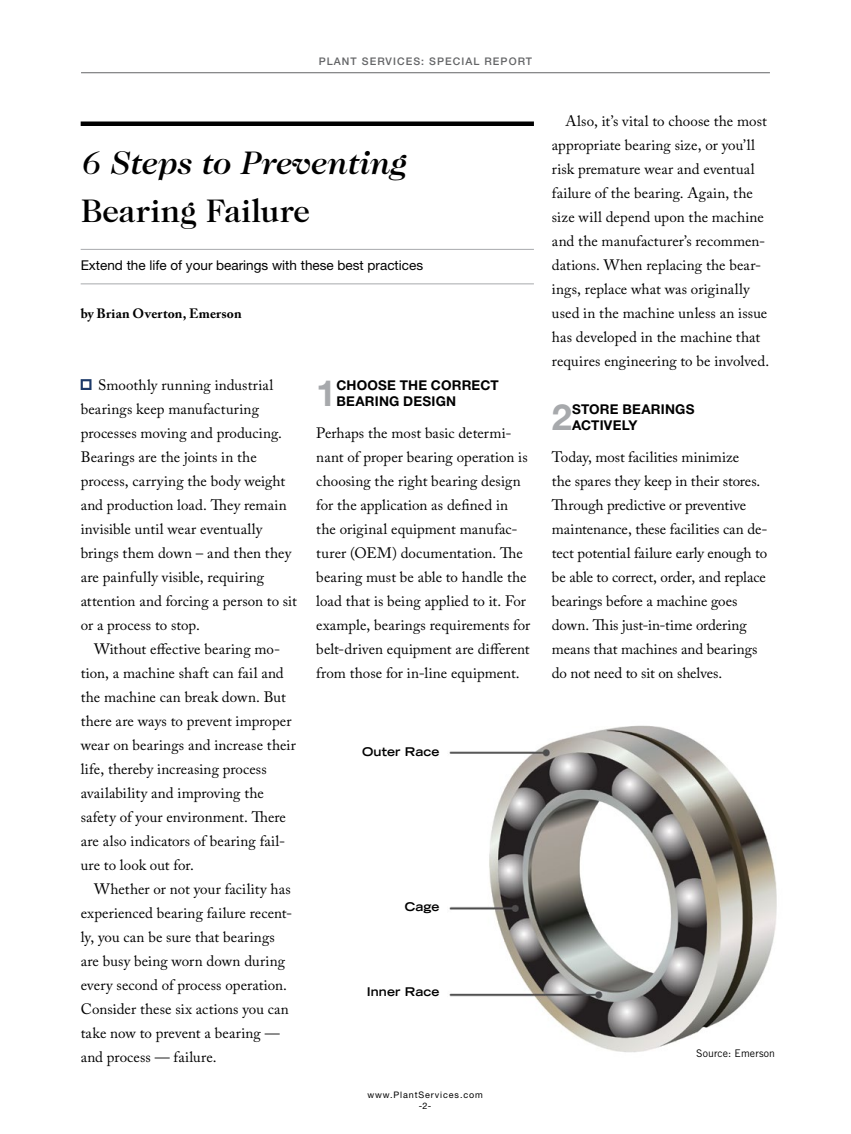
<style>
.page{position:relative;width:851px;height:1134px;background:#fff}
.page>*{position:absolute;margin:0;border:0;box-sizing:border-box;transform-origin:0 0}
.t1{font:700 36.15px "Helvetica Neue LT Std";color:#a7a9ac}
.t2{font:italic 500 33px "Caslon 224 Std";color:#000}
.t3{font:500 33px "Caslon 224 Std";letter-spacing:.005em;color:#000}
.t4{font:15px/24px "Adobe Caslon Pro";letter-spacing:.005em;color:#000}
.t5{font:700 13.5px/16.2px "Helvetica Neue LT Std";letter-spacing:.015em;color:#000}
.t6{font:13.5px "Helvetica Neue LT Std";color:#000}
.t7{font:700 13.5px "Adobe Caslon Pro";letter-spacing:.015em;color:#000}
.t8{font:700 expanded 12px "Trade Gothic LT Std";letter-spacing:.005em;color:#000}
.t9{font:500 10.5px "Helvetica Neue LT Std";letter-spacing:.1em;color:#636466}
.t10{font:10.5px "Trade Gothic LT Std";letter-spacing:.005em;color:#000}
.t11{font:9px/10.8px "Helvetica Neue LT Std";letter-spacing:.1em;color:#000;text-align:center}
</style>
<div class="page">
<svg style="left:81px;top:379px;width:10px;height:11px"></svg>
<hr style="left:81px;top:72px;width:689px;height:1px;background:#636466">
<hr style="left:81px;top:122px;width:453px;height:4px;background:#000">
<hr style="left:81px;top:249px;width:453px;height:1px;background:#a7a9ac">
<hr style="left:81px;top:284px;width:453px;height:1px;background:#a7a9ac">
<img style="left:449px;top:725px;width:328px;height:328px">
<p class="t9" style="left:319px;top:55px;width:215px">PLANT SERVICES: SPECIAL REPORT</p>
<h2 class="t2" style="left:81px;top:144px;width:326px">6 Steps to Preventing</h2>
<h2 class="t3" style="left:81px;top:192px;width:231px">Bearing Failure</h2>
<p class="t6" style="left:81px;top:257px;width:344px">Extend the life of your bearings with these best practices</p>
<p class="t7" style="left:81px;top:305px;width:162px">by Brian Overton, Emerson</p>
<p class="t4" style="left:81px;top:373px;width:218px;text-indent:18px">Smoothly running industrial bearings keep manufacturing processes moving and producing.<br>Bearings are the joints in the process, carrying the body weight and production load. They remain invisible until wear eventually brings them down – and then they are painfully visible, requiring attention and forcing a person to sit or a process to stop.</p>
<p class="t4" style="left:81px;top:637px;width:217px;text-indent:13px">Without effective bearing mo&shy;tion, a machine shaft can fail and the machine can break down. But there are ways to prevent improper wear on bearings and increase their life, thereby increasing process availability and improving the safety of your environment. There are also indicators of bearing fail&shy;ure to look out for.</p>
<p class="t4" style="left:81px;top:877px;width:213px;text-indent:14px">Whether or not your facility has experienced bearing failure recent&shy;ly, you can be sure that bearings are busy being worn down during every second of process operation.<br>Consider these six actions you can take now to prevent a bearing — and process — failure.</p>
<h1 class="t1" style="left:316px;top:371px;width:22px">1</h1>
<p class="t5" style="left:336px;top:377px;width:164px">CHOOSE THE CORRECT<br>BEARING DESIGN</p>
<p class="t4" style="left:316px;top:421px;width:215px">Perhaps the most basic determi&shy;nant of proper bearing operation is choosing the right bearing design for the application as defined in the original equipment manufac&shy;turer (OEM) documentation. The bearing must be able to handle the load that is being applied to it. For example, bearings requirements for belt-driven equipment are different from those for in-line equipment.</p>
<p class="t8" style="left:362px;top:744px;width:79px">Outer Race</p>
<p class="t8" style="left:405px;top:899px;width:36px">Cage</p>
<p class="t8" style="left:367px;top:984px;width:74px">Inner Race</p>
<p class="t11" style="left:367px;top:1089px;width:117px">www.PlantServices.com -2-</p>
<p class="t4" style="left:552px;top:109px;width:219px;text-indent:14px">Also, it’s vital to choose the most appropriate bearing size, or you’ll risk premature wear and eventual failure of the bearing. Again, the size will depend upon the machine and the manufacturer’s recommen&shy;dations. When replacing the bear&shy;ings, replace what was originally used in the machine unless an issue has developed in the machine that requires engineering to be involved.</p>
<h1 class="t1" style="left:552px;top:395px;width:22px">2</h1>
<p class="t5" style="left:572px;top:401px;width:124px">STORE BEARINGS<br>ACTIVELY</p>
<p class="t4" style="left:552px;top:445px;width:217px">Today, most facilities minimize<br>the spares they keep in their stores.<br>Through predictive or preventive maintenance, these facilities can de&shy;tect potential failure early enough to be able to correct, order, and replace bearings before a machine goes down. This just-in-time ordering means that machines and bearings do not need to sit on shelves.</p>
<p class="t10" style="left:696px;top:1046px;width:80px">Source: Emerson</p>
</div>
